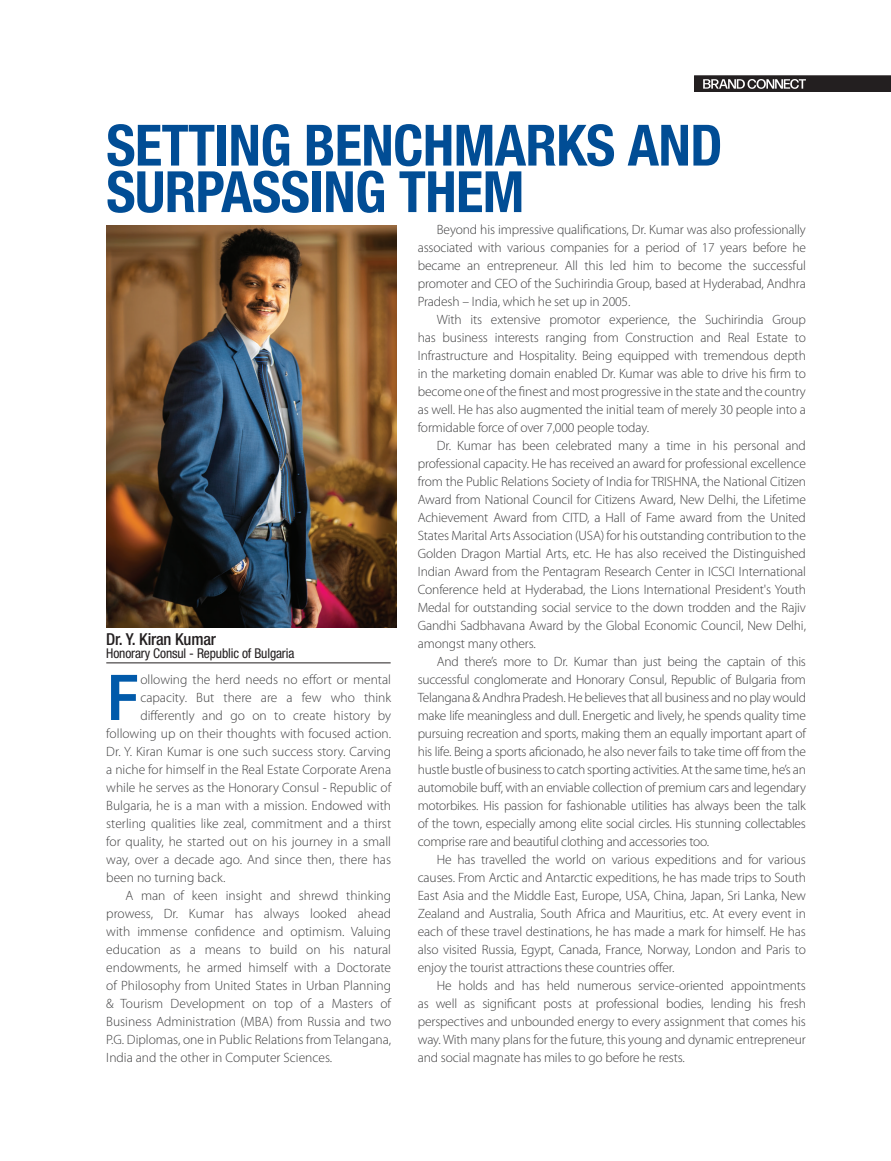
<style>
.page{position:relative;width:891px;height:1161px;background:#fff}
.page>*{position:absolute;margin:0;border:0;box-sizing:border-box;transform-origin:0 0}
.t1{font:600 66.9px "Myriad Pro";color:#015aaa}
.t2{font:700 condensed 57px/46.5px "Helvetica Neue LT Com";letter-spacing:-.01em;color:#014d95}
.t3{font:500 condensed 16.5px "Helvetica Neue";letter-spacing:-.01em;color:#231f20}
.t4{font:300 13.5px/18px "Myriad Pro";color:#3e3e3f;text-align:justify}
.t5{font:condensed 13.5px "Helvetica Neue";letter-spacing:-.01em;color:#231f20}
</style>
<div class="page">
<svg style="left:694px;top:76px;width:197px;height:16px;background:#423e3f"></svg>
<hr style="left:106px;top:663px;width:285px;height:1px;background:#231f20">
<img style="left:106px;top:226px;width:290px;height:402px">
<h2 class="t2" style="left:106px;top:122px;width:618px">SETTING BENCHMARKS AND<br>SURPASSING THEM</h2>
<p class="t3" style="left:106px;top:629px;width:111px">Dr. Y. Kiran Kumar</p>
<p class="t5" style="left:106px;top:646px;width:190px">Honorary Consul - Republic of Bulgaria</p>
<h1 class="t1" style="left:106px;top:655px;width:36px">F</h1>
<p class="t4" style="left:140px;top:671px;width:252px">ollowing the herd needs no effort or mental</p>
<p class="t4" style="left:140px;top:689px;width:252px">capacity. But there are a few who think</p>
<p class="t4" style="left:140px;top:707px;width:252px">differently and go on to create history by</p>
<p class="t4" style="left:106px;top:725px;width:286px">following up on their thoughts with focused action.</p>
<p class="t4" style="left:106px;top:743px;width:286px">Dr. Y. Kiran Kumar is one such success story. Carving</p>
<p class="t4" style="left:106px;top:761px;width:286px">a niche for himself in the Real Estate Corporate Arena</p>
<p class="t4" style="left:106px;top:779px;width:286px">while he serves as the Honorary Consul - Republic of</p>
<p class="t4" style="left:106px;top:797px;width:286px">Bulgaria, he is a man with a mission. Endowed with</p>
<p class="t4" style="left:106px;top:815px;width:286px">sterling qualities like zeal, commitment and a thirst</p>
<p class="t4" style="left:106px;top:833px;width:286px">for quality, he started out on his journey in a small</p>
<p class="t4" style="left:106px;top:851px;width:286px">way, over a decade ago. And since then, there has</p>
<p class="t4" style="left:106px;top:869px;width:121px">been no turning back.</p>
<p class="t4" style="left:125px;top:887px;width:267px">A man of keen insight and shrewd thinking</p>
<p class="t4" style="left:106px;top:905px;width:286px">prowess, Dr. Kumar has always looked ahead</p>
<p class="t4" style="left:106px;top:923px;width:286px">with immense confidence and optimism. Valuing</p>
<p class="t4" style="left:106px;top:941px;width:286px">education as a means to build on his natural</p>
<p class="t4" style="left:106px;top:959px;width:286px">endowments, he armed himself with a Doctorate</p>
<p class="t4" style="left:106px;top:977px;width:286px">of Philosophy from United States in Urban Planning</p>
<p class="t4" style="left:106px;top:995px;width:286px">&amp; Tourism Development on top of a Masters of</p>
<p class="t4" style="left:106px;top:1013px;width:286px">Business Administration (MBA) from Russia and two</p>
<p class="t4" style="left:106px;top:1031px;width:286px">P.G. Diplomas, one in Public Relations from Telangana,</p>
<p class="t4" style="left:106px;top:1049px;width:228px">India and the other in Computer Sciences.</p>
<p class="t4" style="left:418px;top:221px;width:390px;text-indent:19px">Beyond his impressive qualifications, Dr. Kumar was also professionally associated with various companies for a period of 17 years before he became an entrepreneur. All this led him to become the successful promoter and CEO of the Suchirindia Group, based at Hyderabad, Andhra Pradesh – India, which he set up in 2005.</p>
<p class="t4" style="left:418px;top:311px;width:390px;text-indent:19px">With its extensive promotor experience, the Suchirindia Group has business interests ranging from Construction and Real Estate to Infrastructure and Hospitality. Being equipped with tremendous depth in the marketing domain enabled Dr. Kumar was able to drive his firm to become one of the finest and most progressive in the state and the country as well. He has also augmented the initial team of merely 30 people into a formidable force of over 7,000 people today.</p>
<p class="t4" style="left:418px;top:437px;width:390px;text-indent:19px">Dr. Kumar has been celebrated many a time in his personal and professional capacity. He has received an award for professional excellence from the Public Relations Society of India for TRISHNA, the National Citizen Award from National Council for Citizens Award, New Delhi, the Lifetime Achievement Award from CITD, a Hall of Fame award from the United States Marital Arts Association (USA) for his outstanding contribution to the Golden Dragon Martial Arts, etc. He has also received the Distinguished Indian Award from the Pentagram Research Center in ICSCI International Conference held at Hyderabad, the Lions International President's Youth Medal for outstanding social service to the down trodden and the Rajiv Gandhi Sadbhavana Award by the Global Economic Council, New Delhi, amongst many others.</p>
<p class="t4" style="left:418px;top:653px;width:390px;text-indent:19px">And there’s more to Dr. Kumar than just being the captain of this successful conglomerate and Honorary Consul, Republic of Bulgaria from Telangana &amp; Andhra Pradesh. He believes that all business and no play would make life meaningless and dull. Energetic and lively, he spends quality time pursuing recreation and sports, making them an equally important apart of his life. Being a sports aficionado, he also never fails to take time off from the hustle bustle of business to catch sporting activities. At the same time, he’s an automobile buff, with an enviable collection of premium cars and legendary motorbikes. His passion for fashionable utilities has always been the talk of the town, especially among elite social circles. His stunning collectables comprise rare and beautiful clothing and accessories too.</p>
<p class="t4" style="left:418px;top:851px;width:390px;text-indent:19px">He has travelled the world on various expeditions and for various causes. From Arctic and Antarctic expeditions, he has made trips to South East Asia and the Middle East, Europe, USA, China, Japan, Sri Lanka, New Zealand and Australia, South Africa and Mauritius, etc. At every event in each of these travel destinations, he has made a mark for himself. He has also visited Russia, Egypt, Canada, France, Norway, London and Paris to enjoy the tourist attractions these countries offer.</p>
<p class="t4" style="left:418px;top:977px;width:390px;text-indent:19px">He holds and has held numerous service-oriented appointments as well as significant posts at professional bodies, lending his fresh perspectives and unbounded energy to every assignment that comes his way. With many plans for the future, this young and dynamic entrepreneur and social magnate has miles to go before he rests.</p>
</div>
